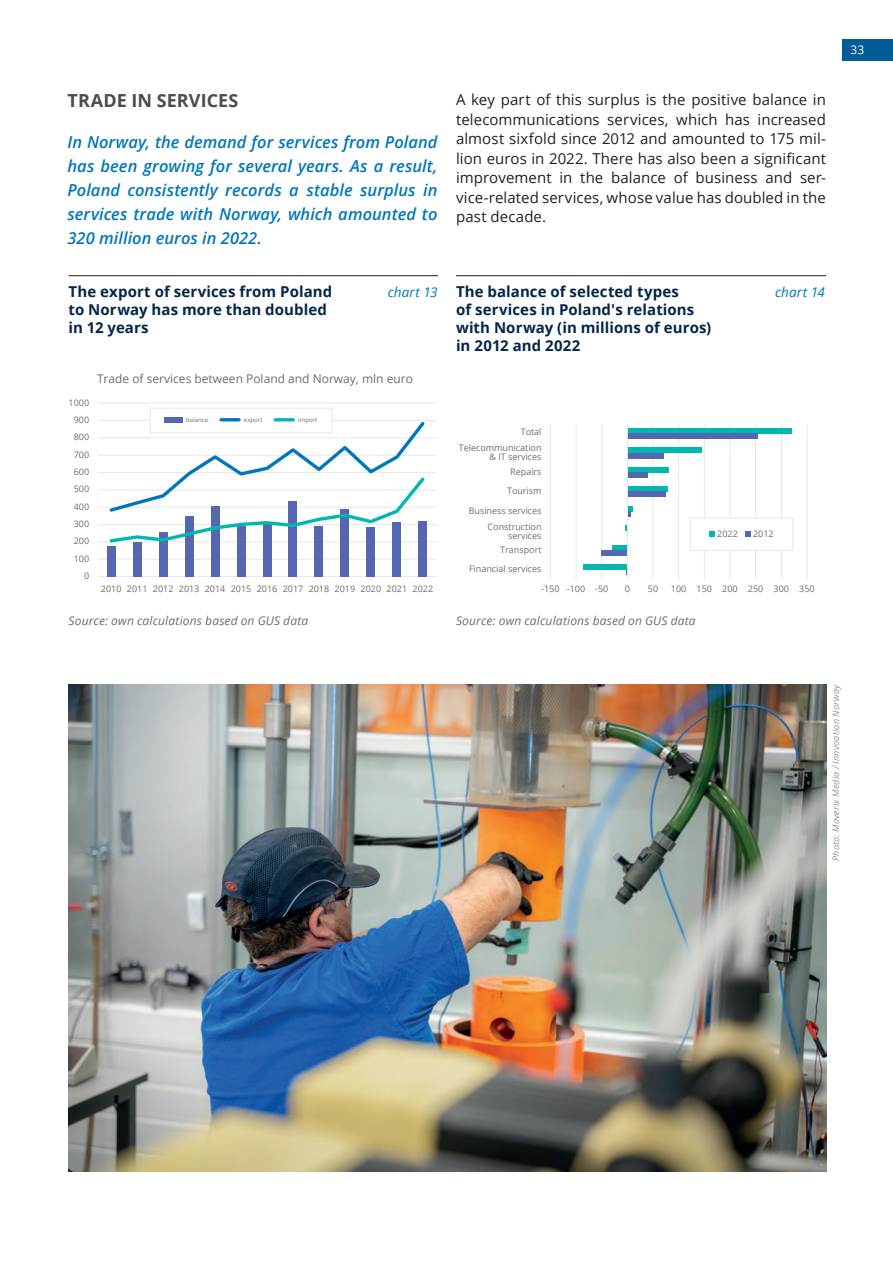
<style>
.page{position:relative;width:893px;height:1263px;background:#fff}
.page>*{position:absolute;margin:0;border:0;box-sizing:border-box;transform-origin:0 0}
.title_01{font:700 18px "Open Sans";letter-spacing:.005em;color:#4b4c4d}
.intro_txt_01{font:italic 600 16.5px/24px "Open Sans";letter-spacing:.005em;color:#07b;text-align:justify}
.txt_01{font:15px/19.5px "Open Sans";letter-spacing:.005em;color:#231f20;text-align:justify}
.chart_title_01{font:700 15px/18px "Open Sans";letter-spacing:.005em;color:#04264b}
.chart_title_01-2{font:italic 13.5px "Open Sans";letter-spacing:.01em;color:#07b}
.chart_resource_1{font:italic 12px "Open Sans";letter-spacing:.015em;color:#6c6d70}
.t1{font:12px "Open Sans";color:#6c6d70}
.t2{font:12px "Open Sans";color:#fff}
.t3{font:9px/15.3px "Open Sans";color:#6c6d70;text-align:right}
.Photo_02{font:italic 9px "Open Sans";letter-spacing:.025em;color:#939598}
.t4{font:6px "Open Sans";color:#6c6d70}
</style>
<div class="page">
<div style="left:842px;top:39px;width:51px;height:21px;background:#005b97"></div>
<hr style="left:98px;top:403px;width:338px;height:1px;background:#e6e7e9">
<hr style="left:98px;top:420px;width:338px;height:1px;background:#e6e7e9">
<hr style="left:98px;top:437px;width:338px;height:1px;background:#e6e7e9">
<hr style="left:98px;top:455px;width:338px;height:1px;background:#e6e7e9">
<hr style="left:98px;top:472px;width:338px;height:1px;background:#e6e7e9">
<hr style="left:98px;top:489px;width:338px;height:1px;background:#e6e7e9">
<hr style="left:98px;top:507px;width:338px;height:1px;background:#e6e7e9">
<hr style="left:98px;top:524px;width:338px;height:1px;background:#e6e7e9">
<hr style="left:98px;top:541px;width:338px;height:1px;background:#e6e7e9">
<hr style="left:98px;top:559px;width:338px;height:1px;background:#e6e7e9">
<hr style="left:98px;top:576px;width:338px;height:1px;background:#e6e7e9">
<div style="left:107px;top:546px;width:8px;height:31px;background:#5467b0"></div>
<div style="left:133px;top:542px;width:8px;height:35px;background:#5467b0"></div>
<div style="left:159px;top:532px;width:8px;height:45px;background:#5467b0"></div>
<div style="left:185px;top:516px;width:8px;height:61px;background:#5467b0"></div>
<div style="left:211px;top:506px;width:8px;height:71px;background:#5467b0"></div>
<div style="left:237px;top:526px;width:8px;height:51px;background:#5467b0"></div>
<div style="left:263px;top:522px;width:8px;height:55px;background:#5467b0"></div>
<div style="left:289px;top:501px;width:8px;height:76px;background:#5467b0"></div>
<div style="left:315px;top:526px;width:8px;height:51px;background:#5467b0"></div>
<div style="left:341px;top:509px;width:8px;height:68px;background:#5467b0"></div>
<div style="left:367px;top:527px;width:8px;height:50px;background:#5467b0"></div>
<div style="left:393px;top:522px;width:8px;height:55px;background:#5467b0"></div>
<div style="left:419px;top:521px;width:8px;height:56px;background:#5467b0"></div>
<svg style="left:109px;top:419px;width:316px;height:126px"></svg>
<div style="left:150px;top:408px;width:182px;height:25px;background:#fff"></div>
<div style="left:150px;top:408px;width:182px;height:25px;border:1px solid #e6e7e9"></div>
<div style="left:165px;top:417px;width:18px;height:5px;background:#5467b0"></div>
<hr style="left:221px;top:418px;width:18px;height:3px;background:#07b">
<hr style="left:275px;top:418px;width:18px;height:3px;background:#00b8b2">
<hr style="left:550px;top:424px;width:1px;height:155px;background:#e6e7e9">
<hr style="left:576px;top:424px;width:1px;height:155px;background:#e6e7e9">
<hr style="left:601px;top:424px;width:1px;height:155px;background:#e6e7e9">
<hr style="left:653px;top:424px;width:1px;height:155px;background:#e6e7e9">
<hr style="left:678px;top:424px;width:1px;height:155px;background:#e6e7e9">
<hr style="left:704px;top:424px;width:1px;height:155px;background:#e6e7e9">
<hr style="left:730px;top:424px;width:1px;height:155px;background:#e6e7e9">
<hr style="left:755px;top:424px;width:1px;height:155px;background:#e6e7e9">
<hr style="left:781px;top:424px;width:1px;height:155px;background:#e6e7e9">
<hr style="left:807px;top:424px;width:1px;height:155px;background:#e6e7e9">
<div style="left:583px;top:565px;width:44px;height:5px;background:#00b8b2"></div>
<div style="left:612px;top:545px;width:15px;height:5px;background:#00b8b2"></div>
<div style="left:627px;top:487px;width:41px;height:5px;background:#00b8b2"></div>
<div style="left:627px;top:467px;width:42px;height:5px;background:#00b8b2"></div>
<div style="left:627px;top:448px;width:75px;height:5px;background:#00b8b2"></div>
<div style="left:627px;top:428px;width:165px;height:6px;background:#00b8b2"></div>
<div style="left:601px;top:550px;width:26px;height:5px;background:#5467b0"></div>
<svg style="left:628px;top:506px;width:5px;height:10px"></svg>
<div style="left:627px;top:492px;width:39px;height:5px;background:#5467b0"></div>
<div style="left:627px;top:472px;width:21px;height:6px;background:#5467b0"></div>
<div style="left:627px;top:453px;width:37px;height:5px;background:#5467b0"></div>
<div style="left:627px;top:434px;width:131px;height:5px;background:#5467b0"></div>
<div style="left:690px;top:518px;width:103px;height:32px;background:#fff"></div>
<div style="left:690px;top:518px;width:103px;height:33px;border:1px solid #e6e7e9"></div>
<hr style="left:627px;top:424px;width:1px;height:155px;background:#e6e7e9">
<svg style="left:709px;top:531px;width:6px;height:6px"></svg>
<svg style="left:745px;top:531px;width:6px;height:6px"></svg>
<hr style="left:69px;top:275px;width:369px;height:1px;background:#231f20">
<hr style="left:456px;top:275px;width:370px;height:1px;background:#231f20">
<img style="left:68px;top:685px;width:758px;height:486px">
<p class="title_01" style="left:68px;top:88px;width:172px">TRADE IN SERVICES</p>
<p class="intro_txt_01" style="left:68px;top:130px;width:371px">In Norway, the demand for services from Poland has been growing for several years. As a result, Poland consistently records a stable surplus in services trade with Norway, which amounted to 320 million euros in 2022.</p>
<p class="chart_title_01" style="left:69px;top:282px;width:265px">The export of services from Poland</p>
<p class="chart_title_01-2" style="left:388px;top:283px;width:51px">chart 13</p>
<p class="chart_title_01" style="left:69px;top:300px;width:260px">to Norway has more than doubled in 12 years</p>
<p class="t3" style="left:69px;top:394px;width:22px">1000</p>
<p class="t3" style="left:74px;top:412px;width:17px">900</p>
<p class="t3" style="left:74px;top:429px;width:17px">800</p>
<p class="t3" style="left:74px;top:446px;width:17px">700</p>
<p class="t3" style="left:74px;top:464px;width:17px">600</p>
<p class="t3" style="left:74px;top:481px;width:17px">500</p>
<p class="t3" style="left:74px;top:498px;width:17px">400</p>
<p class="t3" style="left:74px;top:516px;width:17px">300</p>
<p class="t3" style="left:74px;top:533px;width:17px">200</p>
<p class="t3" style="left:74px;top:550px;width:17px">100</p>
<p class="t3" style="left:84px;top:568px;width:7px">0</p>
<p class="t1" style="left:97px;top:370px;width:317px">Trade of services between Poland and Norway, mln euro</p>
<p class="t4" style="left:186px;top:415px;width:23px">balance</p>
<p class="t4" style="left:244px;top:415px;width:20px">export</p>
<p class="t4" style="left:298px;top:415px;width:21px">import</p>
<p class="t3" style="left:101px;top:580px;width:334px">2010 2011 2012 2013 2014 2015 2016 2017 2018 2019 2020 2021 2022</p>
<p class="chart_resource_1" style="left:69px;top:612px;width:241px">Source: own calculations based on GUS data</p>
<p class="txt_01" style="left:456px;top:89px;width:371px">A key part of this surplus is the positive balance in telecommunications services, which has increased almost sixfold since 2012 and amounted to 175 mil&shy;lion euros in 2022. There has also been a significant improvement in the balance of business and ser&shy;vice-related services, whose value has doubled in the past decade.</p>
<p class="chart_title_01" style="left:456px;top:282px;width:224px">The balance of selected types</p>
<p class="chart_title_01-2" style="left:775px;top:283px;width:52px">chart 14</p>
<p class="chart_title_01" style="left:456px;top:300px;width:257px">of services in Poland's relations with Norway (in millions of euros) in 2012 and 2022</p>
<p class="t3" style="left:459px;top:424px;width:84px">Total<br>Telecommunication</p>
<p class="t3" style="left:489px;top:448px;width:54px">&amp; IT services<br>Repairs</p>
<p class="t3" style="left:507px;top:483px;width:36px">Tourism</p>
<p class="t3" style="left:469px;top:502px;width:74px;line-height:15.8px">Business services<br>Construction</p>
<p class="t3" style="left:508px;top:527px;width:35px">services</p>
<p class="t3" style="left:469px;top:539px;width:74px;line-height:19.5px">Transport<br>Financial services</p>
<p class="t3" style="left:717px;top:526px;width:22px">2022</p>
<p class="t3" style="left:753px;top:526px;width:22px">2012</p>
<p class="t3" style="left:541px;top:580px;width:69px">-150 -100 -50</p>
<p class="t3" style="left:625px;top:580px;width:7px">0</p>
<p class="t3" style="left:648px;top:580px;width:12px">50</p>
<p class="t3" style="left:671px;top:580px;width:145px">100 150 200 250 300 350</p>
<p class="chart_resource_1" style="left:456px;top:612px;width:241px">Source: own calculations based on GUS data</p>
<p class="t2" style="left:850px;top:42px;width:15px">33</p>
<p class="Photo_02" style="left:830px;top:861px;width:179px;rotate:-90deg">Photo: Maverix Media / Innvoation Norway</p>
</div>
